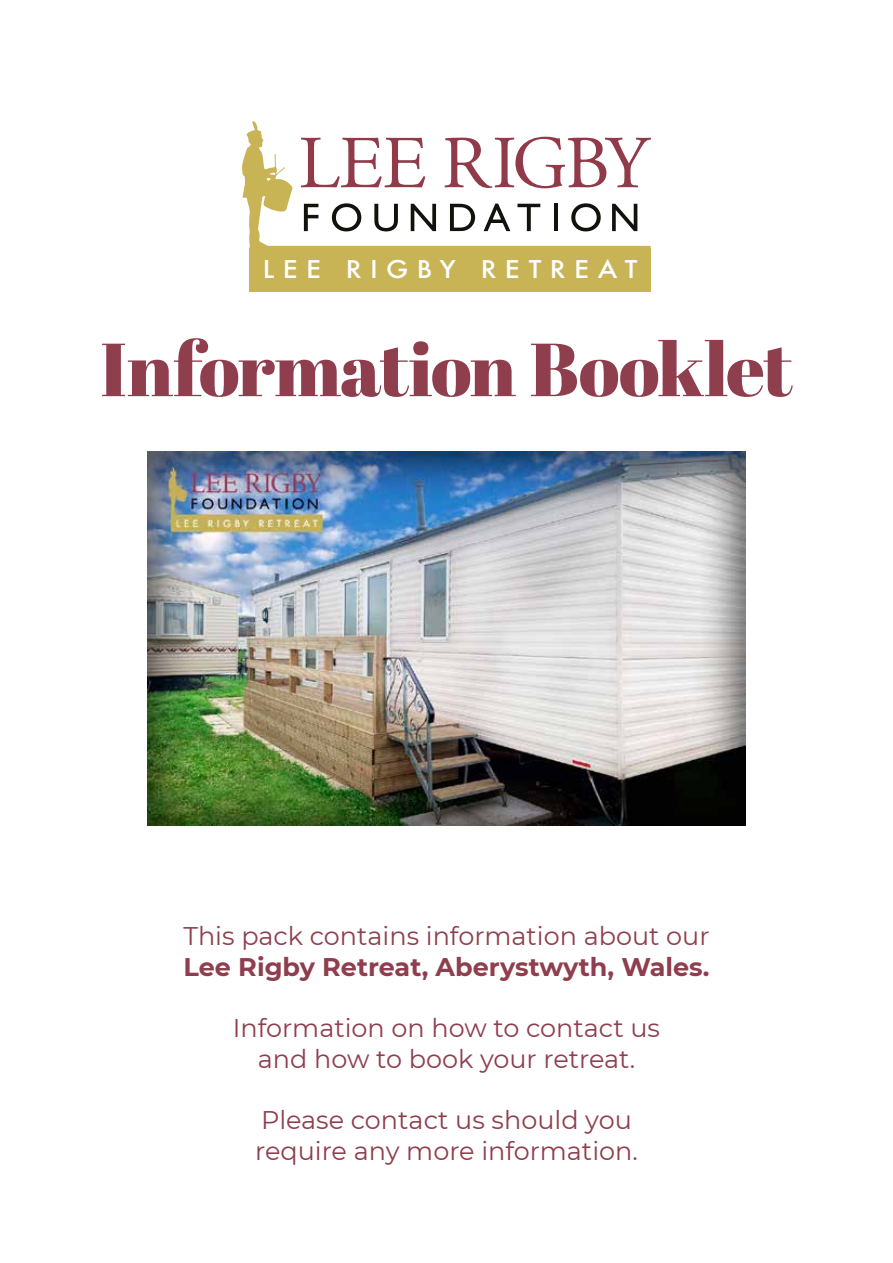
<style>
.page{position:relative;width:893px;height:1263px;background:#fff}
.page>*{position:absolute;margin:0;border:0;box-sizing:border-box;transform-origin:0 0}
.t1{font:75px "Abril Fatface";letter-spacing:-.02em;color:#8f3e4e}
.t2{font:25.5px/30.6px "Montserrat";color:#8f3e4e;text-align:center}
.t3{font:700 25.5px "Montserrat";color:#8f3e4e}
.t4{font:500 23.7px "Futura";letter-spacing:.315em;color:#fff;scale:1.11 1}
</style>
<div class="page">
<div style="left:250px;top:248px;width:401px;height:44px;background:#c8b455"></div>
<svg style="left:242px;top:121px;width:409px;height:128px"></svg>
<img style="left:148px;top:451px;width:597px;height:374px">
<p class="t4" style="left:263px;top:253px;width:339px">LEE RIGBY RETREAT</p>
<h1 class="t1" style="left:100px;top:317px;width:694px">Information Booklet</h1>
<p class="t2" style="left:183px;top:921px;width:528px">This pack contains information about our</p>
<p class="t3" style="left:184px;top:951px;width:527px">Lee Rigby Retreat, Aberystwyth, Wales.</p>
<p class="t2" style="left:233px;top:1013px;width:429px">Information on how to contact us and how to book your retreat.</p>
<p class="t2" style="left:255px;top:1104px;width:384px;text-align:left">Please contact us should you require any more information.</p>
</div>
